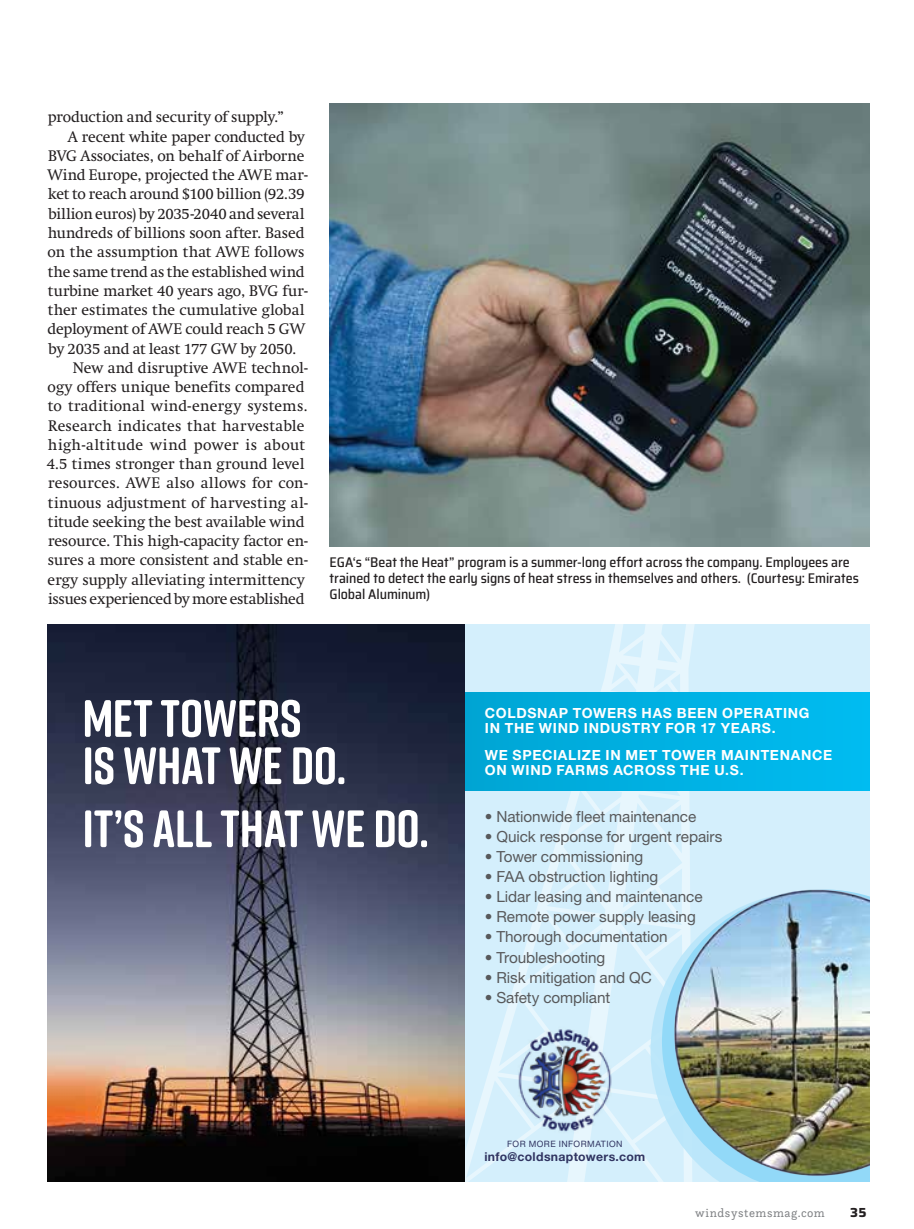
<style>
.page{position:relative;width:914px;height:1229px;background:#fff}
.page>*{position:absolute;margin:0;border:0;box-sizing:border-box;transform-origin:0 0}
.t1{font:700 52.5px/47.2px "Rift Soft";color:#fff}
.t2{font:15.4px "Helvetica Neue";letter-spacing:-.005em;color:#58595b}
.t3{font:15.05px "Swift";color:#231f20}
.t4{font:15.05px "Swift";letter-spacing:.025em;color:#231f20}
.t5{font:500 semi-condensed 14px/15.8px "Saira";letter-spacing:-.005em;color:#231f20}
.t6{font:700 14px/15.8px "Helvetica Neue";letter-spacing:.05em;color:#fff}
.t7{font:700 13.12px "Saira";color:#231f20}
.t8{font:700 12.25px "Helvetica Neue";letter-spacing:.025em;color:#303461}
.t9{font:12.25px "Questa Slab";letter-spacing:.05em;color:#808285}
.t10{font:8.75px "Helvetica Neue";letter-spacing:.055em;color:#303461}
</style>
<div class="page">
<img style="left:329px;top:103px;width:540px;height:443px">
<div style="left:464px;top:624px;width:405px;height:557px;background:#d4effc"></div>
<svg style="left:464px;top:624px;width:250px;height:557px"></svg>
<img style="left:518px;top:1025px;width:94px;height:109px">
<svg style="left:650px;top:892px;width:12px;height:289px"></svg>
<svg style="left:662px;top:889px;width:207px;height:292px"></svg>
<img style="left:672px;top:886px;width:197px;height:292px">
<div style="left:464px;top:692px;width:405px;height:98px;background:linear-gradient(to right,#00a5d4,#00bcf1)"></div>
<img style="left:47px;top:624px;width:417px;height:557px">
<p class="t3" style="left:48px;top:108px;width:238px">production and security of supply.”</p>
<p class="t3" style="left:68px;top:128px;width:238px">A recent white paper conducted by</p>
<p class="t3" style="left:48px;top:147px;width:258px">BVG Associates, on behalf of Airborne</p>
<p class="t3" style="left:47px;top:166px;width:262px">Wind Europe, projected the AWE mar-</p>
<p class="t3" style="left:48px;top:185px;width:258px">ket to reach around $100 billion (92.39</p>
<p class="t3" style="left:48px;top:205px;width:258px">billion euros) by 2035-2040 and several</p>
<p class="t3" style="left:48px;top:224px;width:258px">hundreds of billions soon after. Based</p>
<p class="t3" style="left:48px;top:243px;width:258px">on the assumption that AWE follows</p>
<p class="t3" style="left:48px;top:262px;width:258px">the same trend as the established wind</p>
<p class="t3" style="left:48px;top:282px;width:261px">turbine market 40 years ago, BVG fur-</p>
<p class="t3" style="left:48px;top:301px;width:258px">ther estimates the cumulative global</p>
<p class="t3" style="left:48px;top:320px;width:259px">deployment of AWE could reach 5 GW</p>
<p class="t3" style="left:48px;top:339px;width:250px">by 2035 and at least 177 GW by 2050.</p>
<p class="t3" style="left:73px;top:359px;width:237px">New and disruptive AWE technol-</p>
<p class="t3" style="left:48px;top:378px;width:258px">ogy offers unique benefits compared</p>
<p class="t4" style="left:48px;top:397px;width:261px">to traditional wind-energy systems.</p>
<p class="t3" style="left:48px;top:416px;width:258px">Research indicates that harvestable</p>
<p class="t4" style="left:48px;top:436px;width:258px">high-altitude wind power is about</p>
<p class="t3" style="left:47px;top:455px;width:259px">4.5 times stronger than ground level</p>
<p class="t3" style="left:48px;top:474px;width:261px">resources. AWE also allows for con-</p>
<p class="t3" style="left:48px;top:493px;width:261px">tinuous adjustment of harvesting al-</p>
<p class="t3" style="left:48px;top:513px;width:258px">titude seeking the best available wind</p>
<p class="t3" style="left:48px;top:532px;width:261px">resource. This high-capacity factor en-</p>
<p class="t3" style="left:48px;top:551px;width:261px">sures a more consistent and stable en-</p>
<p class="t3" style="left:48px;top:570px;width:259px">ergy supply alleviating intermittency</p>
<p class="t3" style="left:48px;top:590px;width:258px">issues experienced by more established</p>
<p class="t5" style="left:329px;top:554px;width:530px">EGA‘s “Beat the Heat” program is a summer-long effort across the company. Employees are trained to detect the early signs of heat stress in themselves and others. (Courtesy: Emirates<br>Global Aluminum)</p>
<h1 class="t1" style="left:82px;top:693px;width:266px">MET TOWERS<br>IS WHAT WE DO.</h1>
<h1 class="t1" style="left:82px;top:804px;width:348px">IT’S ALL THAT WE DO.</h1>
<p class="t6" style="left:485px;top:704px;width:326px">COLDSNAP TOWERS HAS BEEN OPERATING<br>IN THE WIND INDUSTRY FOR 17 YEARS.</p>
<p class="t6" style="left:485px;top:746px;width:349px">WE SPECIALIZE IN MET TOWER MAINTENANCE<br>ON WIND FARMS ACROSS THE U.S.</p>
<p class="t2" style="left:485px;top:807px;width:213px">• Nationwide fleet maintenance</p>
<p class="t2" style="left:485px;top:827px;width:239px">• Quick response for urgent repairs</p>
<p class="t2" style="left:485px;top:847px;width:160px">• Tower commissioning</p>
<p class="t2" style="left:485px;top:867px;width:175px">• FAA obstruction lighting</p>
<p class="t2" style="left:485px;top:887px;width:219px">• Lidar leasing and maintenance</p>
<p class="t2" style="left:485px;top:907px;width:212px">• Remote power supply leasing</p>
<p class="t2" style="left:485px;top:927px;width:184px">• Thorough documentation</p>
<p class="t2" style="left:485px;top:948px;width:122px">• Troubleshooting</p>
<p class="t2" style="left:485px;top:968px;width:168px">• Risk mitigation and QC</p>
<p class="t2" style="left:485px;top:988px;width:127px">• Safety compliant</p>
<p class="t10" style="left:507px;top:1138px;width:117px">FOR MORE INFORMATION</p>
<p class="t8" style="left:484px;top:1149px;width:162px">info@coldsnaptowers.com</p>
<p class="t9" style="left:695px;top:1205px;width:131px">windsystemsmag.com</p>
<p class="t7" style="left:850px;top:1202px;width:18px">35</p>
</div>
